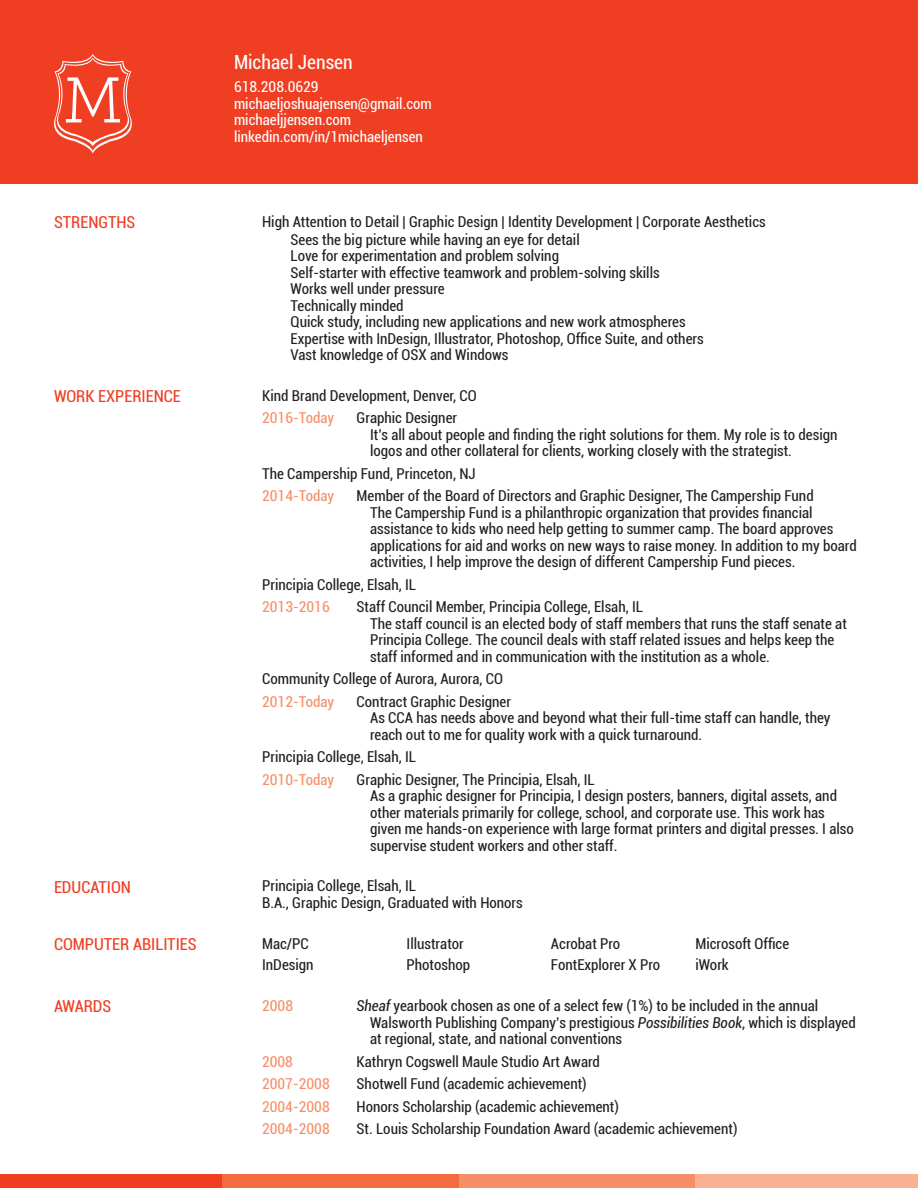
<style>
.page{position:relative;width:918px;height:1188px;background:#fff}
.page>*{position:absolute;margin:0;border:0;box-sizing:border-box;transform-origin:0 0}
.t1{font:condensed 19.5px "Roboto";color:#fff}
.t2{font:condensed 16.5px "Roboto";color:#ef3e22}
.t3{font:condensed 15px/16.5px "Roboto";color:#231f20}
.t4{font:condensed 15px/16.5px "Roboto";color:#fff}
.t5{font:condensed 15px "Roboto";color:#f68f68}
.s1{font-style:italic}
</style>
<div class="page">
<div style="left:0;top:0;width:918px;height:184px;background:#ef3e22"></div>
<svg style="left:54px;top:54px;width:78px;height:100px"></svg>
<div style="left:0;top:1174px;width:223px;height:14px;background:#ef3e22"></div>
<div style="left:223px;top:1174px;width:236px;height:14px;background:#f26b41"></div>
<div style="left:459px;top:1174px;width:236px;height:14px;background:#f68f68"></div>
<div style="left:695px;top:1174px;width:223px;height:14px;background:#f9b191"></div>
<h1 class="t1" style="left:234px;top:48px;width:120px">Michael Jensen</h1>
<p class="t4" style="left:234px;top:78px;width:199px">618.208.0629 michaeljoshuajensen@gmail.com michaeljjensen.com linkedin.com/in/1michaeljensen</p>
<p class="t2" style="left:54px;top:210px;width:83px">STRENGTHS</p>
<p class="t3" style="left:291px;top:212px;width:477px;line-height:18px;text-indent:-28px">High Attention to Detail | Graphic Design | Identity Development | Corporate Aesthetics<br>Sees the big picture while having an eye for detail</p>
<p class="t3" style="left:291px;top:247px;width:415px">Love for experimentation and problem solving<br>Self-starter with effective teamwork and problem-solving skills<br>Works well under pressure<br>Technically minded<br>Quick study, including new applications and new work atmospheres Expertise with InDesign, Illustrator, Photoshop, Office Suite, and others Vast knowledge of OSX and Windows</p>
<p class="t2" style="left:54px;top:384px;width:128px">WORK EXPERIENCE</p>
<p class="t3" style="left:262px;top:387px;width:216px">Kind Brand Development, Denver, CO</p>
<p class="t5" style="left:262px;top:408px;width:73px">2016-Today</p>
<p class="t3" style="left:370px;top:409px;width:469px;text-indent:-14px">Graphic Designer<br>It’s all about people and finding the right solutions for them. My role is to design logos and other collateral for clients, working closely with the strategist.</p>
<p class="t3" style="left:262px;top:465px;width:215px">The Campership Fund, Princeton, NJ</p>
<p class="t5" style="left:262px;top:486px;width:73px">2014-Today</p>
<p class="t3" style="left:370px;top:487px;width:488px;text-indent:-14px">Member of the Board of Directors and Graphic Designer, The Campership Fund<br>The Campership Fund is a philanthropic organization that provides financial assistance to kids who need help getting to summer camp. The board approves applications for aid and works on new ways to raise money. In addition to my board activities, I help improve the design of different Campership Fund pieces.</p>
<p class="t3" style="left:262px;top:576px;width:155px">Principia College, Elsah, IL</p>
<p class="t5" style="left:262px;top:597px;width:69px">2013-2016</p>
<p class="t3" style="left:370px;top:598px;width:478px;text-indent:-14px">Staff Council Member, Principia College, Elsah, IL<br>The staff council is an elected body of staff members that runs the staff senate at Principia College. The council deals with staff related issues and helps keep the staff informed and in communication with the institution as a whole.</p>
<p class="t3" style="left:262px;top:670px;width:242px">Community College of Aurora, Aurora, CO</p>
<p class="t5" style="left:262px;top:691px;width:73px">2012-Today</p>
<p class="t3" style="left:370px;top:693px;width:462px;text-indent:-14px">Contract Graphic Designer<br>As CCA has needs above and beyond what their full-time staff can handle, they reach out to me for quality work with a quick turnaround.</p>
<p class="t3" style="left:262px;top:748px;width:155px">Principia College, Elsah, IL</p>
<p class="t5" style="left:262px;top:769px;width:73px">2010-Today</p>
<p class="t3" style="left:370px;top:771px;width:485px;text-indent:-14px">Graphic Designer, The Principia, Elsah, IL<br>As a graphic designer for Principia, I design posters, banners, digital assets, and other materials primarily for college, school, and corporate use. This work has given me hands-on experience with large format printers and digital presses. I also supervise student workers and other staff.</p>
<p class="t2" style="left:54px;top:875px;width:79px">EDUCATION</p>
<p class="t3" style="left:262px;top:877px;width:262px">Principia College, Elsah, IL<br>B.A., Graphic Design, Graduated with Honors</p>
<p class="t2" style="left:54px;top:932px;width:144px">COMPUTER ABILITIES</p>
<p class="t3" style="left:262px;top:932px;width:53px;line-height:21px">Mac/PC<br>InDesign</p>
<p class="t3" style="left:407px;top:932px;width:65px;line-height:21px">Illustrator<br>Photoshop</p>
<p class="t3" style="left:551px;top:932px;width:111px;line-height:21px">Acrobat Pro<br>FontExplorer X Pro</p>
<p class="t3" style="left:695px;top:932px;width:95px;line-height:21px">Microsoft Office iWork</p>
<p class="t2" style="left:54px;top:995px;width:59px">AWARDS</p>
<p class="t5" style="left:262px;top:995px;width:32px">2008</p>
<p class="t3" style="left:370px;top:997px;width:487px;text-indent:-13px"><span class="s1">Sheaf</span> yearbook chosen as one of a select few (1%) to be included in the annual<br>Walsworth Publishing Company’s prestigious <span class="s1">Possibilities Book</span>, which is displayed at regional, state, and national conventions</p>
<p class="t5" style="left:262px;top:1051px;width:32px">2008</p>
<p class="t3" style="left:357px;top:1052px;width:245px">Kathryn Cogswell Maule Studio Art Award</p>
<p class="t5" style="left:262px;top:1073px;width:69px">2007-2008</p>
<p class="t3" style="left:357px;top:1075px;width:232px">Shotwell Fund (academic achievement)</p>
<p class="t5" style="left:262px;top:1096px;width:69px">2004-2008</p>
<p class="t3" style="left:357px;top:1097px;width:264px">Honors Scholarship (academic achievement)</p>
<p class="t5" style="left:262px;top:1118px;width:69px">2004-2008</p>
<p class="t3" style="left:357px;top:1120px;width:382px">St. Louis Scholarship Foundation Award (academic achievement)</p>
</div>
